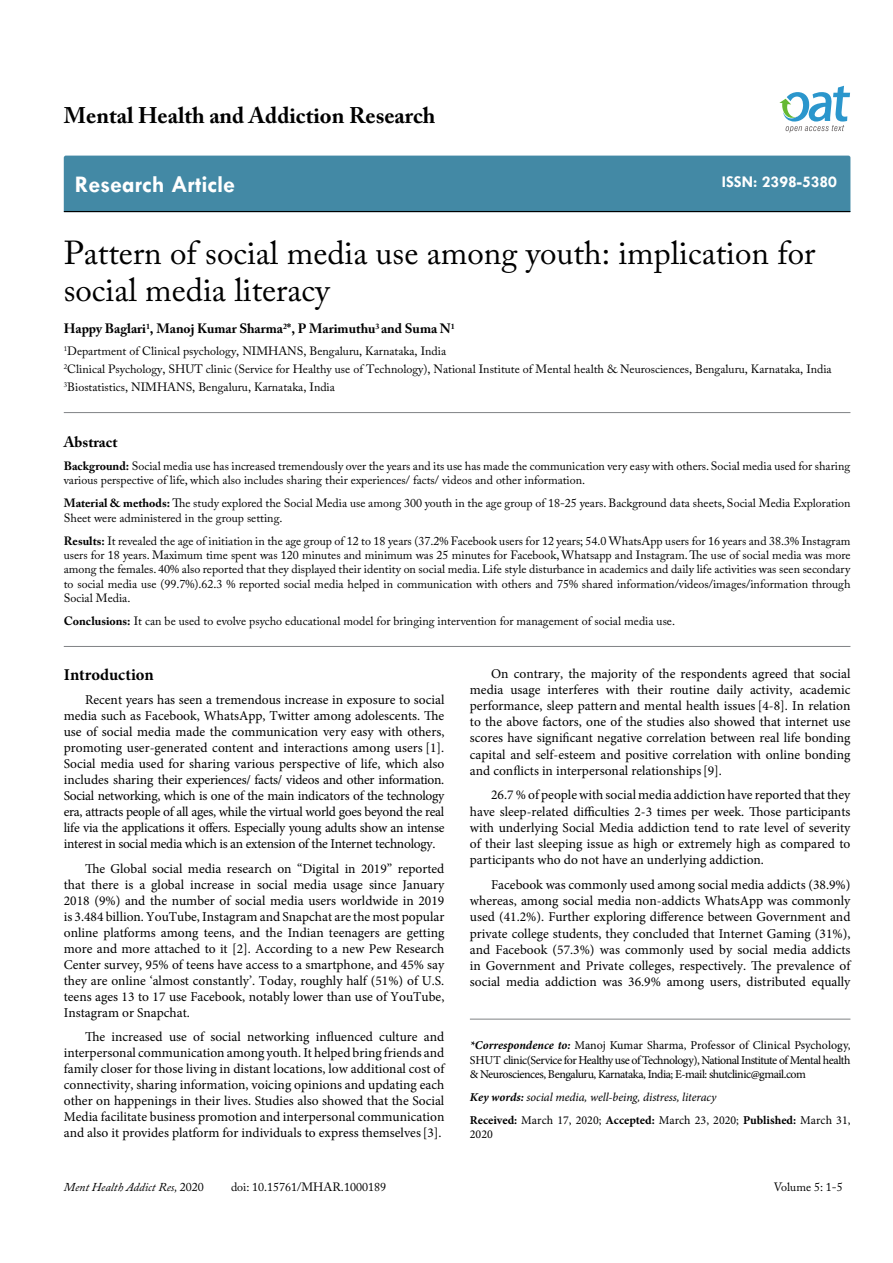
<style>
.page{position:relative;width:893px;height:1263px;background:#fff}
.page>*{position:absolute;margin:0;border:0;box-sizing:border-box;transform-origin:0 0}
.t1{font:33px/37.5px "Adobe Caslon Pro";color:#000}
.t2{font:700 24px "Tw Cen";color:#fff}
.t3{font:700 22.5px "Adobe Caslon Pro";color:#000}
.t4{font:700 16.5px "Tw Cen";color:#fff}
.t5{font:700 16.5px "Minion Pro";letter-spacing:-.005em;color:#000}
.t6{font:700 15px "Adobe Caslon Pro";color:#000}
.t7{font:13.5px/16px "Minion Pro";color:#000;text-align:justify}
.t8{font:700 13.5px "Adobe Caslon Pro";color:#000}
.t9{font:12px/14.4px "Adobe Caslon Pro";color:#000}
.t10{font:12px/14.4px "Minion Pro";letter-spacing:-.04em;color:#000;text-align:justify}
.t11{font:italic 12px/23px "Minion Pro";letter-spacing:-.01em;color:#000}
.t12{font:italic 12px "Adobe Caslon Pro";color:#000}
.s1{font-weight:700}
.s2{font-weight:700;font-style:italic}
.s3{font-weight:700;font-style:normal}
.s4{font-style:normal}
</style>
<div class="page">
<div style="left:64px;top:156px;width:786px;height:55px;background:#4389a5"></div>
<hr style="left:64px;top:211px;width:786px;height:1px;background:#000">
<svg style="left:779px;top:86px;width:71px;height:47px"></svg>
<hr style="left:64px;top:412px;width:786px;height:1px;background:#808285">
<hr style="left:64px;top:646px;width:786px;height:1px;background:#808285">
<hr style="left:470px;top:1019px;width:380px;height:1px;background:#808285">
<h3 class="t3" style="left:64px;top:102px;width:373px">Mental Health and Addiction Research</h3>
<h2 class="t2" style="left:75px;top:170px;width:162px">Research Article</h2>
<p class="t4" style="left:722px;top:172px;width:117px">ISSN: 2398-5380</p>
<h1 class="t1" style="left:64px;top:233px;width:753px">Pattern of social media use among youth: implication for social media literacy</h1>
<p class="t8" style="left:64px;top:320px;width:393px">Happy Baglari<sup>1</sup>, Manoj Kumar Sharma<sup>2</sup>*, P Marimuthu<sup>3</sup> and Suma N<sup>1</sup></p>
<p class="t9" style="left:64px;top:342px;width:769px;line-height:18px"><sup>1</sup>Department of Clinical psychology, NIMHANS, Bengaluru, Karnataka, India<br><sup>2</sup>Clinical Psychology, SHUT clinic (Service for Healthy use of Technology), National Institute of Mental health &amp; Neurosciences, Bengaluru, Karnataka, India<br><sup>3</sup>Biostatistics, NIMHANS, Bengaluru, Karnataka, India</p>
<p class="t6" style="left:64px;top:433px;width:55px">Abstract</p>
<p class="t9" style="left:64px;top:459px;width:788px"><span class="s1">Background:</span> Social media use has increased tremendously over the years and its use has made the communication very easy with others. Social media used for sharing various perspective of life, which also includes sharing their experiences/ facts/ videos and other information.</p>
<p class="t9" style="left:64px;top:496px;width:788px"><span class="s1">Material &amp; methods:</span> The study explored the Social Media use among 300 youth in the age group of 18-25 years. Background data sheets, Social Media Exploration<br>Sheet were administered in the group setting.</p>
<p class="t9" style="left:64px;top:533px;width:788px;text-align:justify"><span class="s1">Results:</span> It revealed the age of initiation in the age group of 12 to 18 years (37.2% Facebook users for 12 years; 54.0 WhatsApp users for 16 years and 38.3% Instagram users for 18 years. Maximum time spent was 120 minutes and minimum was 25 minutes for Facebook, Whatsapp and Instagram. The use of social media was more among the females. 40% also reported that they displayed their identity on social media. Life style disturbance in academics and daily life activities was seen secondary to social media use (99.7%).62.3 % reported social media helped in communication with others and 75% shared information/videos/images/information through Social Media.</p>
<p class="t9" style="left:64px;top:614px;width:613px"><span class="s1">Conclusions:</span> It can be used to evolve psycho educational model for bringing intervention for management of social media use.</p>
<p class="t5" style="left:64px;top:663px;width:91px">Introduction</p>
<p class="t7" style="left:64px;top:692px;width:382px;text-indent:21px">Recent years has seen a tremendous increase in exposure to social media such as Facebook, WhatsApp, Twitter among adolescents. The use of social media made the communication very easy with others, promoting user-generated content and interactions among users [1].<br>Social media used for sharing various perspective of life, which also includes sharing their experiences/ facts/ videos and other information.<br>Social networking, which is one of the main indicators of the technology era, attracts people of all ages, while the virtual world goes beyond the real life via the applications it offers. Especially young adults show an intense interest in social media which is an extension of the Internet technology.</p>
<p class="t7" style="left:64px;top:860px;width:382px;text-indent:21px">The Global social media research on “Digital in 2019” reported that there is a global increase in social media usage since January 2018 (9%) and the number of social media users worldwide in 2019 is 3.484 billion. YouTube, Instagram and Snapchat are the most popular online platforms among teens, and the Indian teenagers are getting more and more attached to it [2]. According to a new Pew Research Center survey, 95% of teens have access to a smartphone, and 45% say they are online ‘almost constantly’. Today, roughly half (51%) of U.S. teens ages 13 to 17 use Facebook, notably lower than use of YouTube, Instagram or Snapchat.</p>
<p class="t7" style="left:64px;top:1029px;width:382px;text-indent:21px">The increased use of social networking influenced culture and interpersonal communication among youth. It helped bring friends and family closer for those living in distant locations, low additional cost of connectivity, sharing information, voicing opinions and updating each other on happenings in their lives. Studies also showed that the Social Media facilitate business promotion and interpersonal communication and also it provides platform for individuals to express themselves[3].</p>
<p class="t7" style="left:470px;top:665px;width:382px;text-indent:21px">On contrary, the majority of the respondents agreed that social media usage interferes with their routine daily activity, academic performance, sleep pattern and mental health issues [4-8]. In relation to the above factors, one of the studies also showed that internet use scores have significant negative correlation between real life bonding capital and self-esteem and positive correlation with online bonding and conflicts in interpersonal relationships[9].</p>
<p class="t7" style="left:470px;top:787px;width:382px;text-indent:21px">26.7 % of people with social media addiction have reported that they have sleep-related difficulties 2-3 times per week. Those participants with underlying Social Media addiction tend to rate level of severity of their last sleeping issue as high or extremely high as compared to participants who do not have an underlying addiction.</p>
<p class="t7" style="left:470px;top:877px;width:382px;text-indent:21px">Facebook was commonly used among social media addicts (38.9%) whereas, among social media non-addicts WhatsApp was commonly used (41.2%). Further exploring difference between Government and private college students, they concluded that Internet Gaming (31%), and Facebook (57.3%) was commonly used by social media addicts in Government and Private colleges, respectively. The prevalence of social media addiction was 36.9% among users, distributed equally</p>
<p class="t10" style="left:470px;top:1038px;width:382px"><span class="s2">*Correspondence to:</span> Manoj Kumar Sharma, Professor of Clinical Psychology, SHUT clinic(Service for Healthy use of Technology), National Institute of Mental health &amp; Neurosciences, Bengaluru, Karnataka, India; E-mail: shutclinic@gmail.com</p>
<p class="t11" style="left:470px;top:1085px;width:382px"><span class="s1">Key words:</span> social media, well-being, distress, literacy<br><span class="s3">Received:</span> <span class="s4">March 17, 2020;</span> <span class="s3">Accepted:</span> <span class="s4">March 23, 2020;</span> <span class="s3">Published:</span> <span class="s4">March 31,</span></p>
<p class="t10" style="left:470px;top:1127px;width:25px">2020</p>
<p class="t12" style="left:64px;top:1180px;width:142px">Ment Health Addict Res, <span class="s4">2020</span></p>
<p class="t9" style="left:231px;top:1180px;width:156px">doi: 10.15761/MHAR.1000189</p>
<p class="t9" style="left:774px;top:1180px;width:71px">Volume 5: 1-5</p>
</div>
